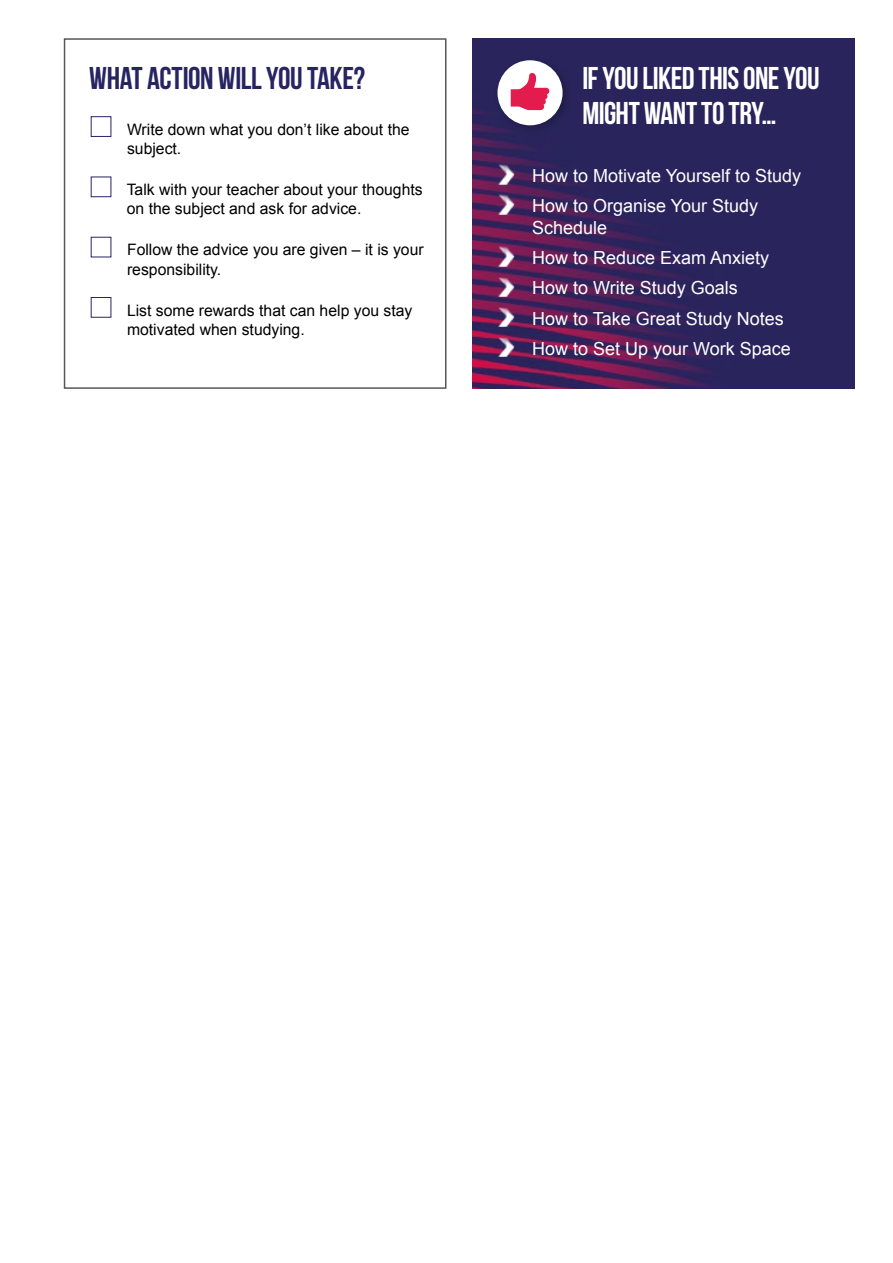
<style>
.page{position:relative;width:893px;height:1263px;background:#fff}
.page>*{position:absolute;margin:0;border:0;box-sizing:border-box;transform-origin:0 0}
.t1{font:700 31.5px/34.8px "Bebas Neue";letter-spacing:-.02em;color:#fff}
.t2{font:700 31.5px "Bebas Neue";letter-spacing:-.01em;color:#272462}
.t3{font:18px/30.3px "Arial";color:#fff}
.t4{font:15.75px/19.5px "Arial";color:#000}
</style>
<div class="page">
<img style="left:472px;top:38px;width:383px;height:351px">
<img style="left:497px;top:164px;width:17px;height:21px">
<img style="left:497px;top:194px;width:17px;height:21px">
<img style="left:497px;top:246px;width:17px;height:21px">
<img style="left:497px;top:276px;width:17px;height:21px">
<img style="left:497px;top:306px;width:17px;height:22px">
<img style="left:497px;top:337px;width:17px;height:21px">
<div style="left:493px;top:55px;width:80px;height:80px;background:#000;opacity:.25"></div>
<div style="left:497px;top:60px;width:66px;height:65px;background:#fff;border-radius:50%"></div>
<svg style="left:511px;top:73px;width:38px;height:37px"></svg>
<div style="left:91px;top:116px;width:20px;height:21px;border:1px solid #272462"></div>
<div style="left:91px;top:177px;width:20px;height:20px;border:1px solid #272462"></div>
<div style="left:91px;top:237px;width:20px;height:20px;border:1px solid #272462"></div>
<div style="left:91px;top:297px;width:20px;height:21px;border:1px solid #272462"></div>
<div style="left:64px;top:38px;width:382px;height:351px;border:2px solid #575756"></div>
<h1 class="t2" style="left:89px;top:61px;width:277px">WHAT ACTION WILL YOU TAKE?</h1>
<p class="t4" style="left:127px;top:120px;width:284px">Write down what you don’t like about the subject.</p>
<p class="t4" style="left:127px;top:180px;width:297px">Talk with your teacher about your thoughts on the subject and ask for advice.</p>
<p class="t4" style="left:127px;top:240px;width:298px">Follow the advice you are given – it is your responsibility.</p>
<p class="t4" style="left:127px;top:300px;width:287px">List some rewards that can help you stay motivated when studying.</p>
<h1 class="t1" style="left:582px;top:61px;width:239px">IF YOU LIKED THIS ONE YOU<br>MIGHT WANT TO TRY…</h1>
<p class="t3" style="left:532px;top:161px;width:271px">How to Motivate Yourself to Study<br>How to Organise Your Study</p>
<p class="t3" style="left:532px;top:212px;width:260px">Schedule<br>How to Reduce Exam Anxiety<br>How to Write Study Goals<br>How to Take Great Study Notes<br>How to Set Up your Work Space</p>
</div>
